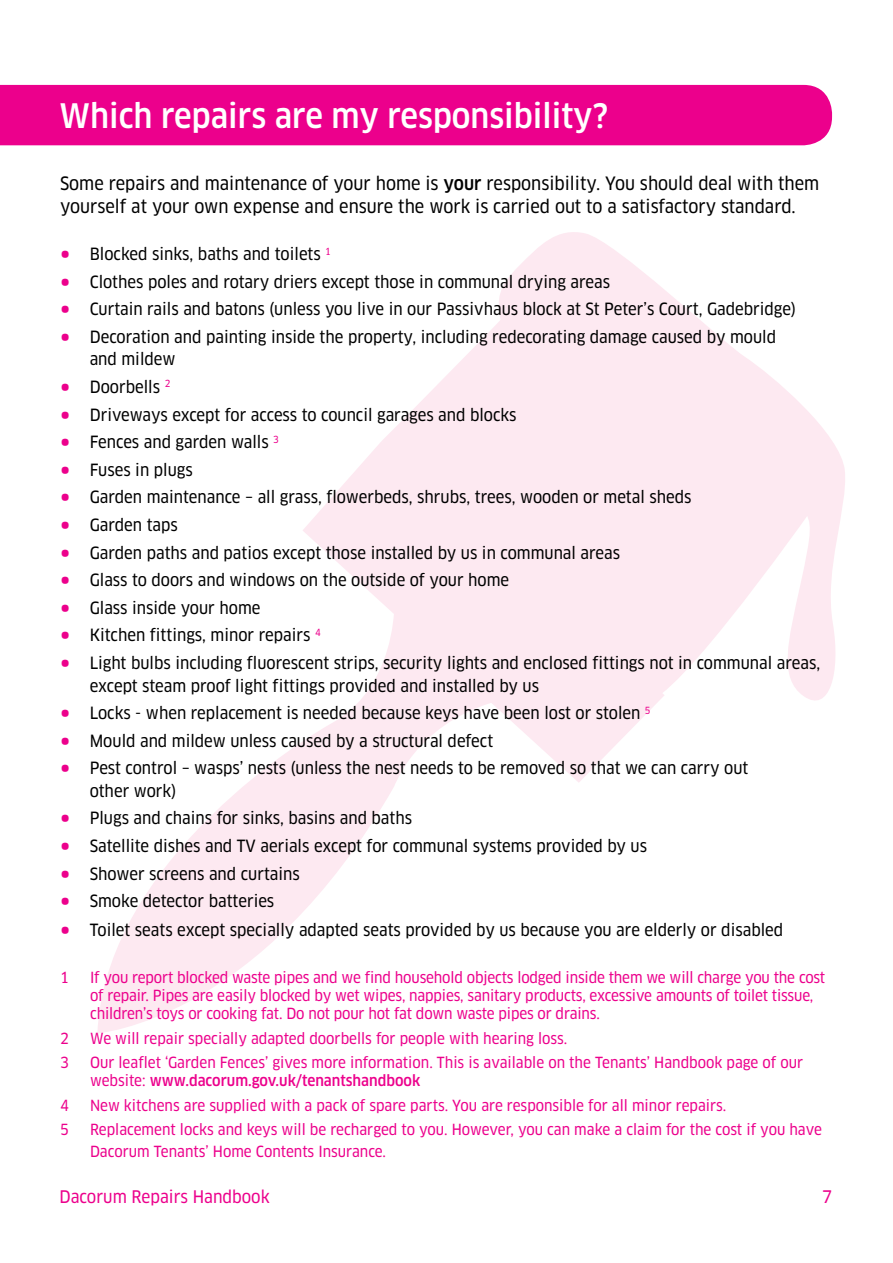
<style>
.page{position:relative;width:893px;height:1263px;background:#fff}
.page>*{position:absolute;margin:0;border:0;box-sizing:border-box;transform-origin:0 0}
.t1{font:500 33px "Clan Pro Narr";color:#fff}
.t2{font:18px/24px "Clan Pro Narr News";color:#000}
.t3{font:16.95px "Clan Pro Narr News";color:#ec008c}
.t4{font:16.5px/22.5px "Clan Pro Narr News";color:#000}
.t5{font:15px/18px "Clan Pro Narr News";letter-spacing:-.01em;color:#ec008c}
.t6{font:500 15px "Clan Pro Narr";color:#ec008c}
.s1{font-family:"Clan Pro Narr";font-weight:500}
.s2{font-size:27px;color:#ec008c}
.s3{font-family:"Clan Pro Narr News";font-weight:400}
</style>
<div class="page">
<svg style="left:382px;top:325px;width:114px;height:116px"></svg>
<svg style="left:97px;top:441px;width:549px;height:592px"></svg>
<svg style="left:496px;top:232px;width:349px;height:482px;fill:#fde9f1"></svg>
<div style="left:0;top:85px;width:832px;height:60px;background:#ec008c"></div>
<h1 class="t1" style="left:60px;top:97px;width:550px">Which repairs are my responsibility?</h1>
<p class="t2" style="left:60px;top:171px;width:761px">Some repairs and maintenance of your home is <span class="s1">your</span> responsibility. You should deal with them yourself at your own expense and ensure the work is carried out to a satisfactory standard.</p>
<p class="t4" style="left:60px;top:243px;width:272px"><span class="s2">•</span> Blocked sinks, baths and toilets <sup>1</sup></p>
<p class="t4" style="left:60px;top:270px;width:552px"><span class="s2">•</span> Clothes poles and rotary driers except those in communal drying areas</p>
<p class="t4" style="left:60px;top:298px;width:738px"><span class="s2">•</span> Curtain rails and batons (unless you live in our Passivhaus block at St Peter’s Court, Gadebridge)</p>
<p class="t4" style="left:90px;top:326px;width:688px;text-indent:-30px"><span class="s2">•</span> Decoration and painting inside the property, including redecorating damage caused by mould and mildew</p>
<p class="t4" style="left:60px;top:376px;width:112px"><span class="s2">•</span> Doorbells <sup>2</sup></p>
<p class="t4" style="left:60px;top:403px;width:458px"><span class="s2">•</span> Driveways except for access to council garages and blocks</p>
<p class="t4" style="left:60px;top:431px;width:220px"><span class="s2">•</span> Fences and garden walls <sup>3</sup></p>
<p class="t4" style="left:60px;top:458px;width:134px"><span class="s2">•</span> Fuses in plugs</p>
<p class="t4" style="left:60px;top:486px;width:633px"><span class="s2">•</span> Garden maintenance – all grass, flowerbeds, shrubs, trees, wooden or metal sheds</p>
<p class="t4" style="left:60px;top:514px;width:119px"><span class="s2">•</span> Garden taps</p>
<p class="t4" style="left:60px;top:541px;width:562px"><span class="s2">•</span> Garden paths and patios except those installed by us in communal areas</p>
<p class="t4" style="left:60px;top:569px;width:451px"><span class="s2">•</span> Glass to doors and windows on the outside of your home</p>
<p class="t4" style="left:60px;top:596px;width:202px"><span class="s2">•</span> Glass inside your home</p>
<p class="t4" style="left:60px;top:624px;width:262px"><span class="s2">•</span> Kitchen fittings, minor repairs <sup>4</sup></p>
<p class="t4" style="left:90px;top:652px;width:732px;text-indent:-30px"><span class="s2">•</span> Light bulbs including fluorescent strips, security lights and enclosed fittings not in communal areas, except steam proof light fittings provided and installed by us</p>
<p class="t4" style="left:60px;top:702px;width:592px"><span class="s2">•</span> Locks - when replacement is needed because keys have been lost or stolen <sup>5</sup></p>
<p class="t4" style="left:60px;top:729px;width:435px"><span class="s2">•</span> Mould and mildew unless caused by a structural defect</p>
<p class="t4" style="left:90px;top:757px;width:660px;text-indent:-30px"><span class="s2">•</span> Pest control – wasps’ nests (unless the nest needs to be removed so that we can carry out other work)</p>
<p class="t4" style="left:60px;top:807px;width:354px"><span class="s2">•</span> Plugs and chains for sinks, basins and baths</p>
<p class="t4" style="left:60px;top:835px;width:588px"><span class="s2">•</span> Satellite dishes and TV aerials except for communal systems provided by us</p>
<p class="t4" style="left:60px;top:862px;width:241px"><span class="s2">•</span> Shower screens and curtains</p>
<p class="t4" style="left:60px;top:890px;width:216px"><span class="s2">•</span> Smoke detector batteries</p>
<p class="t4" style="left:60px;top:919px;width:725px"><span class="s2">•</span> Toilet seats except specially adapted seats provided by us because you are elderly or disabled</p>
<p class="t5" style="left:60px;top:969px;width:10px">1</p>
<p class="t5" style="left:90px;top:969px;width:737px">If you report blocked waste pipes and we find household objects lodged inside them we will charge you the cost of repair. Pipes are easily blocked by wet wipes, nappies, sanitary products, excessive amounts of toilet tissue, children’s toys or cooking fat. Do not pour hot fat down waste pipes or drains.</p>
<p class="t5" style="left:60px;top:1029px;width:10px">2</p>
<p class="t5" style="left:90px;top:1029px;width:479px">We will repair specially adapted doorbells for people with hearing loss.</p>
<p class="t5" style="left:60px;top:1054px;width:10px">3</p>
<p class="t5" style="left:90px;top:1054px;width:715px">Our leaflet ‘Garden Fences’ gives more information. This is available on the Tenants’ Handbook page of our</p>
<p class="t6" style="left:90px;top:1072px;width:332px"><span class="s3">website:</span> www.dacorum.gov.uk/tenantshandbook</p>
<p class="t5" style="left:60px;top:1096px;width:10px">4</p>
<p class="t5" style="left:90px;top:1096px;width:638px">New kitchens are supplied with a pack of spare parts. You are responsible for all minor repairs.</p>
<p class="t5" style="left:60px;top:1120px;width:10px">5</p>
<p class="t5" style="left:90px;top:1118px;width:733px;line-height:22.5px">Replacement locks and keys will be recharged to you. However, you can make a claim for the cost if you have<br>Dacorum Tenants’ Home Contents Insurance.</p>
<p class="t3" style="left:60px;top:1187px;width:212px">Dacorum Repairs Handbook</p>
<p class="t3" style="left:822px;top:1187px;width:12px">7</p>
</div>
